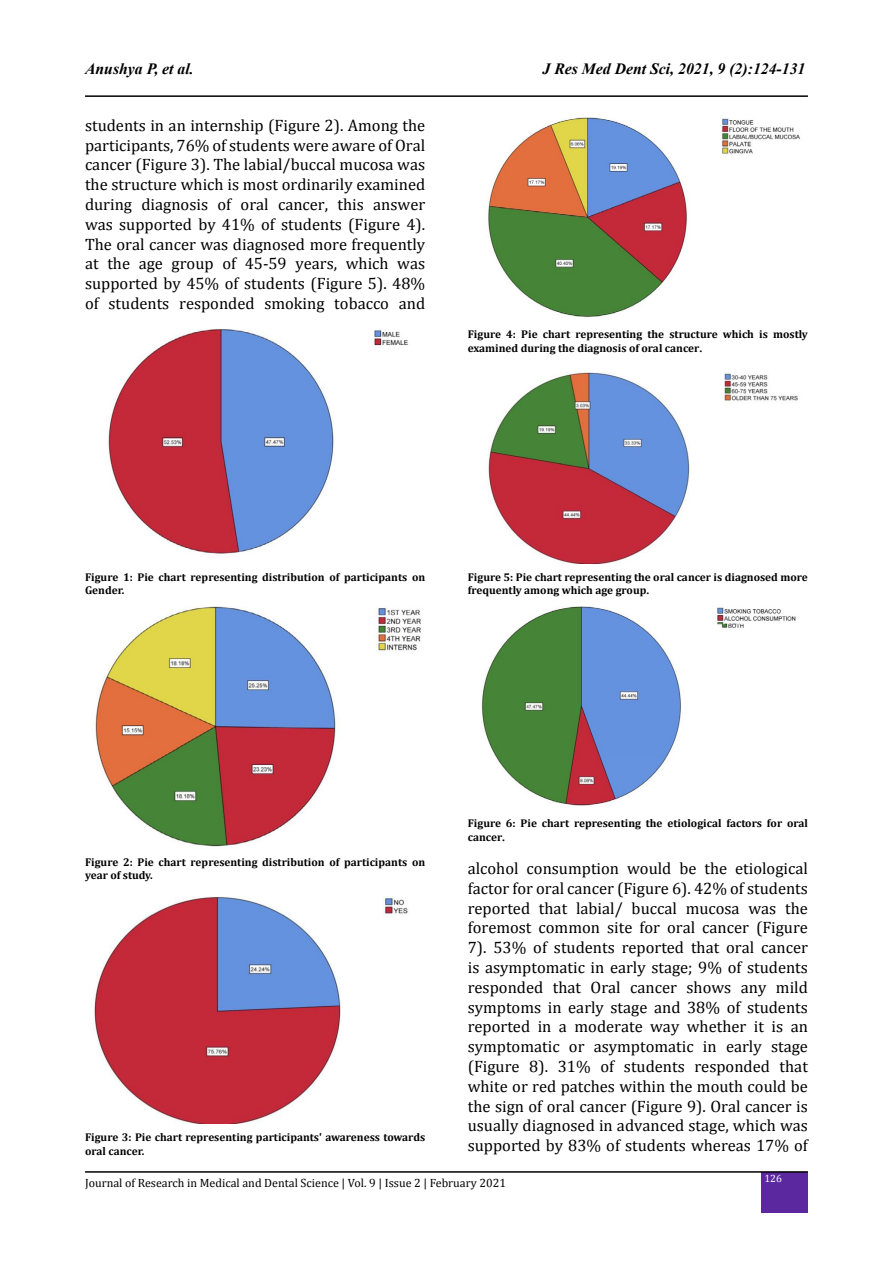
<style>
.page{position:relative;width:893px;height:1263px;background:#fff}
.page>*{position:absolute;margin:0;border:0;box-sizing:border-box;transform-origin:0 0}
.t1{font:16.5px/19.8px "Cambria";color:#000;text-align:justify}
.t2{font:italic 700 15.75px "Times New Roman";color:#000}
.t3{font:12px "Cambria";color:#000}
.t4{font:700 11.25px/13.5px "Cambria";color:#000}
.t5{font:10.5px "Cambria";color:#fff}
.s1{font-family:"Times New Roman"}
</style>
<div class="page">
<hr style="left:85px;top:95px;width:723px;height:2px;background:#000">
<div style="left:762px;top:1172px;width:46px;height:41px;background:#5b289f"></div>
<hr style="left:85px;top:1171px;width:723px;height:2px;background:#000">
<img style="left:108px;top:329px;width:300px;height:225px">
<img style="left:95px;top:607px;width:326px;height:241px">
<img style="left:94px;top:896px;width:314px;height:228px">
<img style="left:488px;top:118px;width:312px;height:200px">
<img style="left:488px;top:373px;width:310px;height:190px">
<img style="left:481px;top:607px;width:315px;height:199px">
<p class="t2" style="left:85px;top:58px;width:110px">Anushya P, et al.</p>
<p class="t2" style="left:543px;top:58px;width:264px">J Res Med Dent Sci, 2021, 9 (2):124-131</p>
<p class="t1" style="left:85px;top:115px;width:342px">students in an internship (Figure 2). Among the participants, 76% of students were aware of Oral cancer (Figure 3). The labial/buccal mucosa was the structure which is most ordinarily examined during diagnosis of oral cancer, this answer was supported by 41% of students (Figure 4).<br>The oral cancer was diagnosed more frequently at the age group of 45-59 years, which was supported by 45% of students (Figure 5). 48% of students responded smoking tobacco and</p>
<p class="t4" style="left:468px;top:327px;width:342px">Figure 4: Pie chart representing the structure which is mostly examined during the diagnosis of oral cancer<span class="s1">.</span></p>
<p class="t4" style="left:85px;top:570px;width:342px">Figure 1: Pie chart representing distribution of participants on<br>Gender.</p>
<p class="t4" style="left:468px;top:570px;width:342px">Figure 5: Pie chart representing the oral cancer is diagnosed more frequently among which age group<span class="s1">.</span></p>
<p class="t4" style="left:85px;top:855px;width:342px">Figure 2: Pie chart representing distribution of participants on year of study.</p>
<p class="t4" style="left:85px;top:1130px;width:342px">Figure 3: Pie chart representing participants' awareness towards oral cancer.</p>
<p class="t4" style="left:468px;top:816px;width:342px">Figure 6: Pie chart representing the etiological factors for oral cancer<span class="s1">.</span></p>
<p class="t1" style="left:468px;top:858px;width:342px">alcohol consumption would be the etiological factor for oral cancer (Figure 6). 42% of students reported that labial/ buccal mucosa was the foremost common site for oral cancer (Figure 7). 53% of students reported that oral cancer is asymptomatic in early stage; 9% of students responded that Oral cancer shows any mild symptoms in early stage and 38% of students reported in a moderate way whether it is an symptomatic or asymptomatic in early stage (Figure 8). 31% of students responded that white or red patches within the mouth could be the sign of oral cancer (Figure 9). Oral cancer is usually diagnosed in advanced stage, which was supported by 83% of students whereas 17% of</p>
<p class="t3" style="left:85px;top:1176px;width:422px">Journal of Research in Medical and Dental Science | Vol. 9 | Issue 2 | February 2021</p>
<p class="t5" style="left:764px;top:1172px;width:19px">126</p>
</div>
